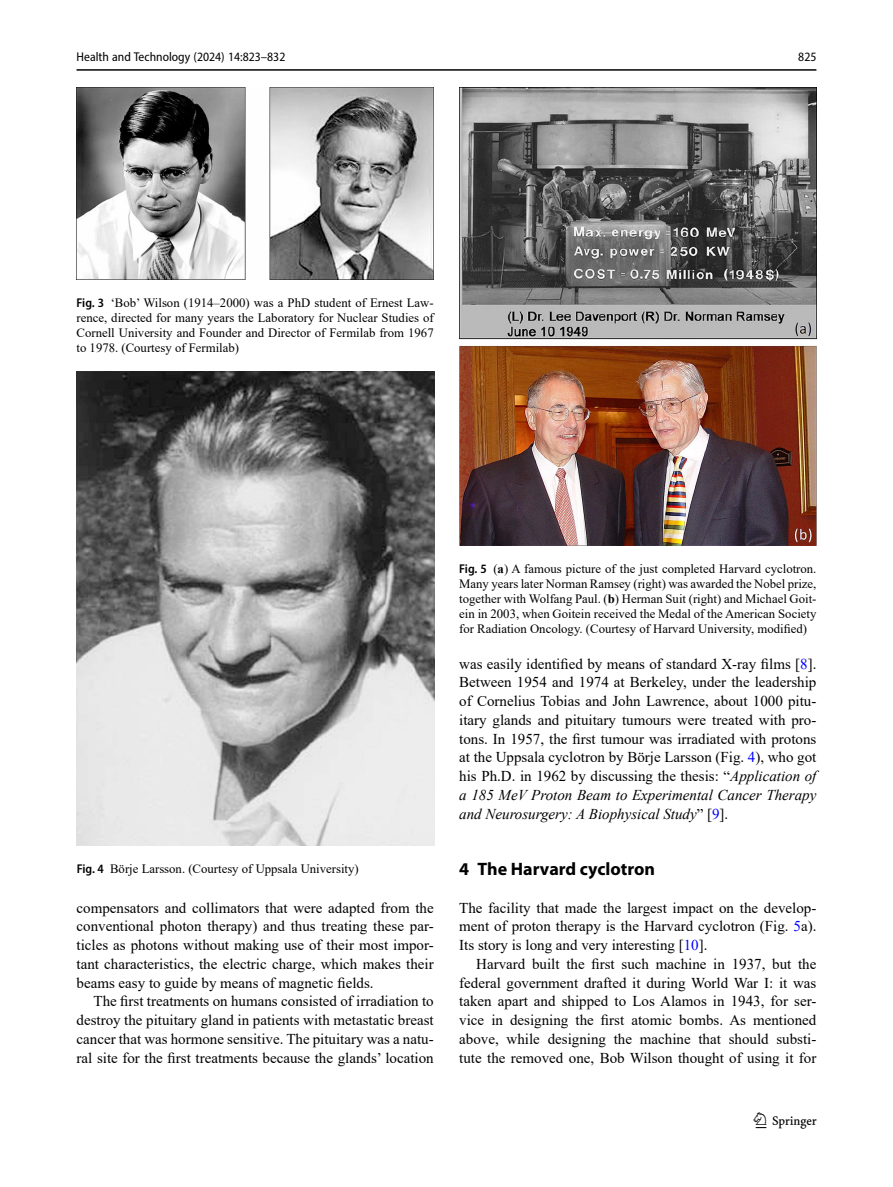
<style>
.page{position:relative;width:893px;height:1187px;background:#fff}
.page>*{position:absolute;margin:0;border:0;box-sizing:border-box;transform-origin:0 0}
.t1{font:22.5px "Springnew";color:#000}
.Head_1{font:700 18px "Myriad Pro";color:#000}
.Body_Text_Indent{font:15px/18.8px "Times New Roman";color:#000;text-align:justify}
.Body_Text{font:15px/18.8px "Times New Roman";color:#000;text-align:justify}
.Figure_Caption{font:12.75px/15px "Times New Roman";color:#000;text-align:justify}
.t2{font:semi-condensed 12.75px "Myriad Pro";color:#000}
.s1{font-family:"Myriad Pro";font-weight:600;font-stretch:semi-condensed}
.s2{font-weight:700}
.s3{color:#00f}
.s4{font-style:italic}
</style>
<div class="page">
<hr style="left:77px;top:69px;width:739px;height:2px;background:#000">
<img style="left:459px;top:87px;width:357px;height:458px">
<img style="left:77px;top:371px;width:357px;height:474px">
<img style="left:77px;top:87px;width:357px;height:192px">
<p class="t2" style="left:77px;top:49px;width:210px">Health and Technology (2024) 14:823–832</p>
<p class="t2" style="left:798px;top:49px;width:20px">825</p>
<p class="Figure_Caption" style="left:77px;top:295px;width:359px"><span class="s1">Fig. 3</span> ‘Bob’ Wilson (1914–2000) was a PhD student of Ernest Law&shy;rence, directed for many years the Laboratory for Nuclear Studies of Cornell University and Founder and Director of Fermilab from 1967 to 1978. (Courtesy of Fermilab)</p>
<p class="Figure_Caption" style="left:77px;top:860px;width:284px"><span class="s1">Fig. 4</span> Börje Larsson. (Courtesy of Uppsala University)</p>
<p class="Body_Text_Indent" style="left:77px;top:897px;width:359px">compensators and collimators that were adapted from the conventional photon therapy) and thus treating these par&shy;ticles as photons without making use of their most impor&shy;tant characteristics, the electric charge, which makes their beams easy to guide by means of magnetic fields.</p>
<p class="Body_Text_Indent" style="left:77px;top:991px;width:359px;text-indent:17px">The first treatments on humans consisted of irradiation to destroy the pituitary gland in patients with metastatic breast cancer that was hormone sensitive. The pituitary was a natu&shy;ral site for the first treatments because the glands’ location</p>
<p class="Figure_Caption" style="left:459px;top:560px;width:359px"><span class="s1">Fig. 5</span> (<span class="s2">a</span>) A famous picture of the just completed Harvard cyclotron.<br>Many years later Norman Ramsey (right) was awarded the Nobel prize, together with Wolfang Paul. (<span class="s2">b</span>) Herman Suit (right) and Michael Goit&shy;ein in 2003, when Goitein received the Medal of the American Society for Radiation Oncology. (Courtesy of Harvard University, modified)</p>
<p class="Body_Text_Indent" style="left:459px;top:653px;width:359px">was easily identified by means of standard X-ray films [<span class="s3">8</span>].<br>Between 1954 and 1974 at Berkeley, under the leadership of Cornelius Tobias and John Lawrence, about 1000 pitu&shy;itary glands and pituitary tumours were treated with pro&shy;tons. In 1957, the first tumour was irradiated with protons at the Uppsala cyclotron by Börje Larsson (Fig. <span class="s3">4</span>), who got his Ph.D. in 1962 by discussing the thesis: “<span class="s4">Application of a 185 MeV Proton Beam to Experimental Cancer Therapy and Neurosurgery: A Biophysical Study</span>” [<span class="s3">9</span>].</p>
<p class="Head_1" style="left:459px;top:857px;width:197px">4 The Harvard cyclotron</p>
<p class="Body_Text" style="left:459px;top:897px;width:359px">The facility that made the largest impact on the develop&shy;ment of proton therapy is the Harvard cyclotron (Fig. <span class="s3">5</span>a).<br>Its story is long and very interesting [<span class="s3">10</span>].</p>
<p class="Body_Text_Indent" style="left:459px;top:953px;width:359px;text-indent:17px">Harvard built the first such machine in 1937, but the federal government drafted it during World War I: it was taken apart and shipped to Los Alamos in 1943, for ser&shy;vice in designing the first atomic bombs. As mentioned above, while designing the machine that should substi&shy;tute the removed one, Bob Wilson thought of using it for</p>
<h1 class="t1" style="left:756px;top:1107px;width:63px">1 3</h1>
</div>
